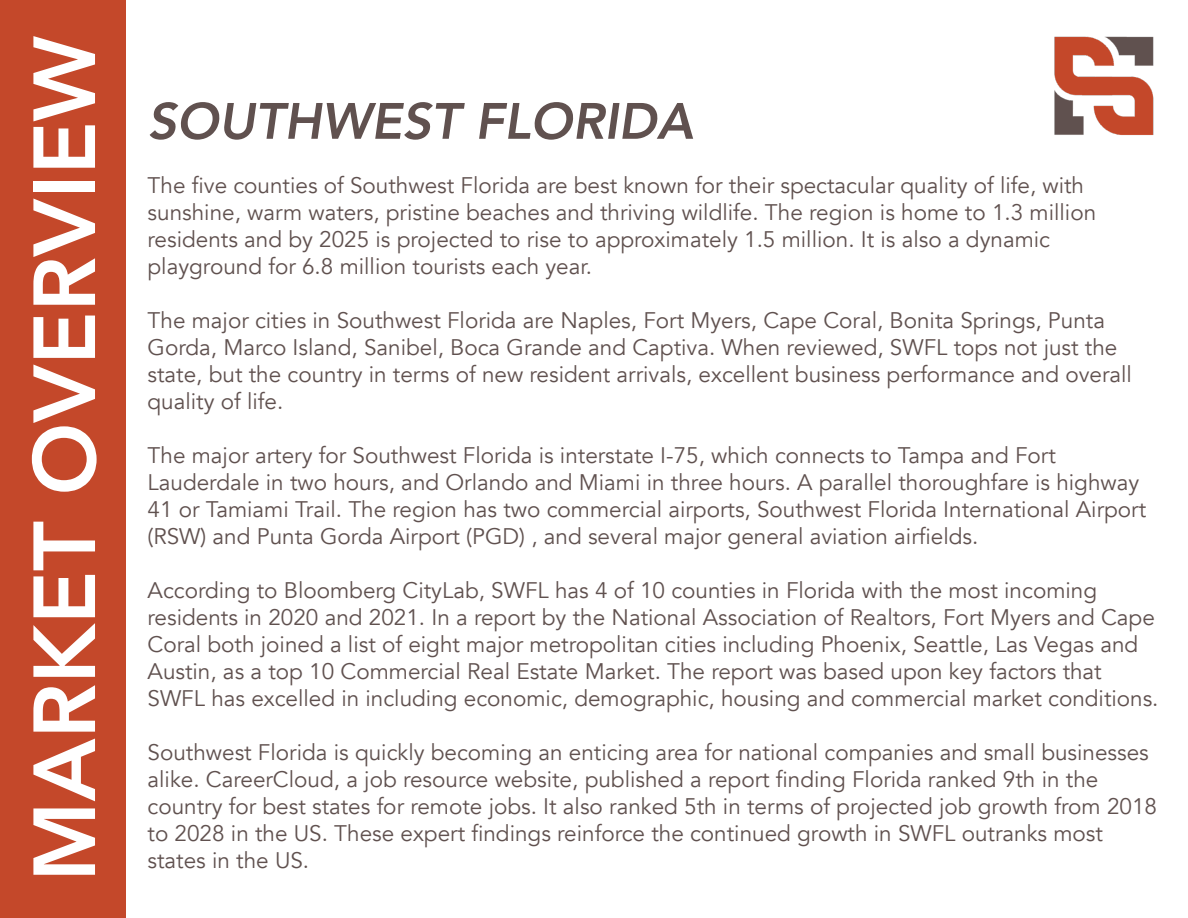
<style>
.page{position:relative;width:1188px;height:918px;background:#fff}
.page>*{position:absolute;margin:0;border:0;box-sizing:border-box;transform-origin:0 0}
.t1{font:800 87px "Avenir";color:#fff}
.t2{font:italic 800 50.55px "Avenir";color:#60514f}
.t3{font:22.5px/27px "Avenir";color:#60514f}
</style>
<div class="page">
<div style="left:0;top:0;width:126px;height:918px;background:#c4482a"></div>
<img style="left:1054px;top:36px;width:100px;height:99px">
<h1 class="t1" style="left:-3px;top:882px;width:847px;rotate:-90deg">MARKET OVERVIEW</h1>
<h2 class="t2" style="left:148px;top:91px;width:547px">SOUTHWEST FLORIDA</h2>
<p class="t3" style="left:148px;top:173px;width:950px">The five counties of Southwest Florida are best known for their spectacular quality of life, with sunshine, warm waters, pristine beaches and thriving wildlife. The region is home to 1.3 million residents and by 2025 is projected to rise to approximately 1.5 million. It is also a dynamic playground for 6.8 million tourists each year.</p>
<p class="t3" style="left:148px;top:308px;width:986px">The major cities in Southwest Florida are Naples, Fort Myers, Cape Coral, Bonita Springs, Punta Gorda, Marco Island, Sanibel, Boca Grande and Captiva. When reviewed, SWFL tops not just the state, but the country in terms of new resident arrivals, excellent business performance and overall quality of life.</p>
<p class="t3" style="left:148px;top:443px;width:1000px">The major artery for Southwest Florida is interstate I-75, which connects to Tampa and Fort Lauderdale in two hours, and Orlando and Miami in three hours. A parallel thoroughfare is highway 41 or Tamiami Trail. The region has two commercial airports, Southwest Florida International Airport (RSW) and Punta Gorda Airport (PGD) , and several major general aviation airfields.</p>
<p class="t3" style="left:148px;top:578px;width:1012px">According to Bloomberg CityLab, SWFL has 4 of 10 counties in Florida with the most incoming residents in 2020 and 2021. In a report by the National Association of Realtors, Fort Myers and Cape Coral both joined a list of eight major metropolitan cities including Phoenix, Seattle, Las Vegas and Austin, as a top 10 Commercial Real Estate Market. The report was based upon key factors that SWFL has excelled in including economic, demographic, housing and commercial market conditions.</p>
<p class="t3" style="left:148px;top:740px;width:1011px">Southwest Florida is quickly becoming an enticing area for national companies and small businesses alike. CareerCloud, a job resource website, published a report finding Florida ranked 9th in the country for best states for remote jobs. It also ranked 5th in terms of projected job growth from 2018 to 2028 in the US. These expert findings reinforce the continued growth in SWFL outranks most</p>
<p class="t3" style="left:148px;top:848px;width:163px">states in the US.</p>
</div>
